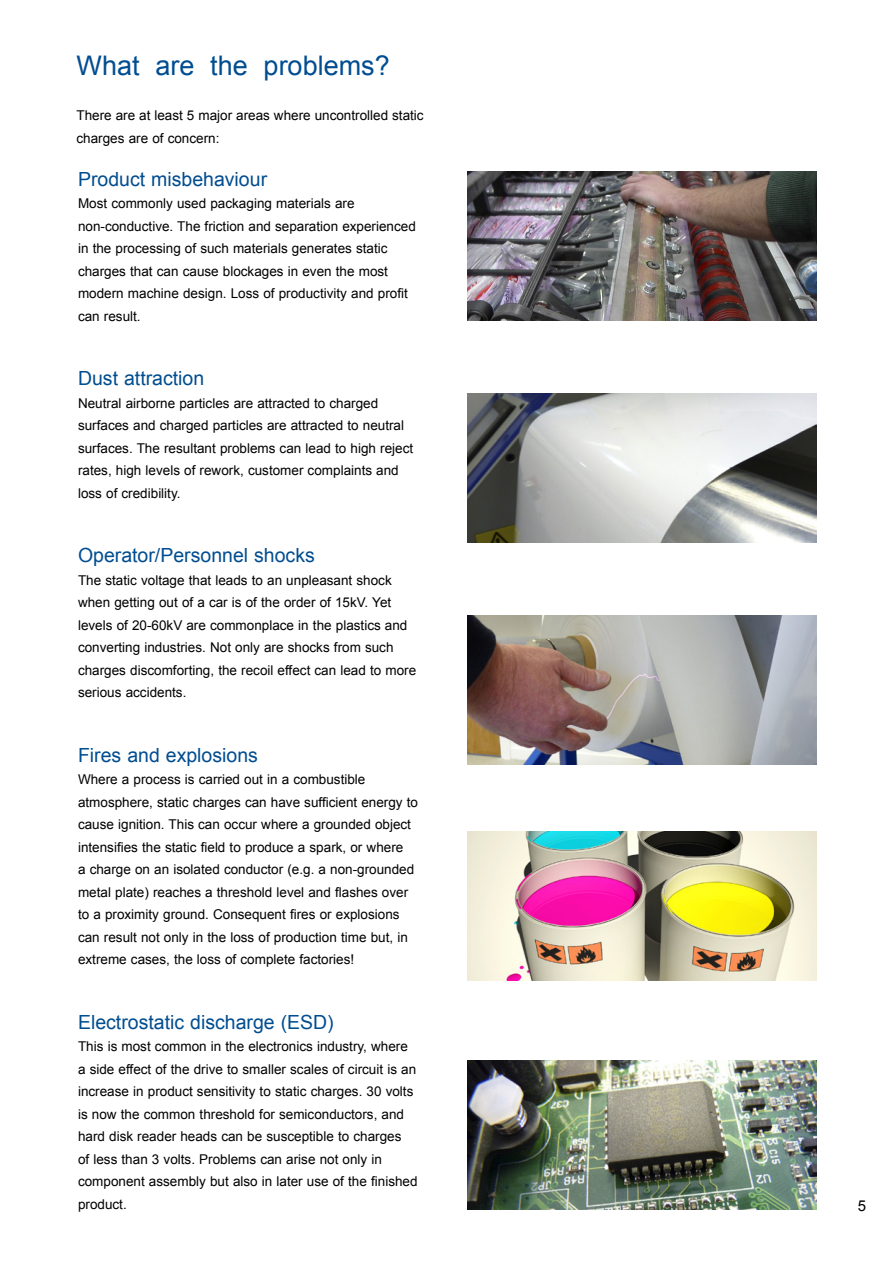
<style>
.page{position:relative;width:893px;height:1263px;background:#fff}
.page>*{position:absolute;margin:0;border:0;box-sizing:border-box;transform-origin:0 0}
.t1{font:27px "Arial";color:#004d90}
.t2{font:19.5px "Arial";color:#004d90}
.t3{font:15px "Arial";color:#000}
.t4{font:13.5px/22.5px "Arial";color:#000}
</style>
<div class="page">
<img style="left:468px;top:172px;width:348px;height:148px">
<img style="left:468px;top:394px;width:348px;height:149px">
<img style="left:468px;top:1060px;width:348px;height:149px">
<img style="left:468px;top:616px;width:348px;height:149px">
<img style="left:468px;top:831px;width:348px;height:149px">
<h1 class="t1" style="left:77px;top:48px;width:315px">What are the problems?</h1>
<p class="t4" style="left:77px;top:104px;width:349px">There are at least 5 major areas where uncontrolled static charges are of concern:</p>
<h2 class="t2" style="left:78px;top:166px;width:191px">Product misbehaviour</h2>
<p class="t4" style="left:78px;top:192px;width:339px">Most commonly used packaging materials are non-conductive. The friction and separation experienced in the processing of such materials generates static charges that can cause blockages in even the most modern machine design. Loss of productivity and profit can result.</p>
<h2 class="t2" style="left:78px;top:366px;width:128px">Dust attraction</h2>
<p class="t4" style="left:78px;top:392px;width:337px">Neutral airborne particles are attracted to charged surfaces and charged particles are attracted to neutral surfaces. The resultant problems can lead to high reject rates, high levels of rework, customer complaints and loss of credibility.</p>
<h2 class="t2" style="left:78px;top:543px;width:238px">Operator/Personnel shocks</h2>
<p class="t4" style="left:78px;top:569px;width:340px">The static voltage that leads to an unpleasant shock when getting out of a car is of the order of 15kV. Yet levels of 20-60kV are commonplace in the plastics and converting industries. Not only are shocks from such charges discomforting, the recoil effect can lead to more serious accidents.</p>
<h2 class="t2" style="left:78px;top:742px;width:181px">Fires and explosions</h2>
<p class="t4" style="left:78px;top:768px;width:342px">Where a process is carried out in a combustible atmosphere, static charges can have sufficient energy to cause ignition. This can occur where a grounded object intensifies the static field to produce a spark, or where<br>a charge on an isolated conductor (e.g. a non-grounded metal plate) reaches a threshold level and flashes over to a proximity ground. Consequent fires or explosions can result not only in the loss of production time but, in extreme cases, the loss of complete factories!</p>
<h2 class="t2" style="left:78px;top:1009px;width:257px">Electrostatic discharge (ESD)</h2>
<p class="t4" style="left:78px;top:1035px;width:341px">This is most common in the electronics industry, where a side effect of the drive to smaller scales of circuit is an increase in product sensitivity to static charges. 30 volts is now the common threshold for semiconductors, and hard disk reader heads can be susceptible to charges<br>of less than 3 volts. Problems can arise not only in component assembly but also in later use of the finished product.</p>
<p class="t3" style="left:858px;top:1196px;width:10px">5</p>
</div>
